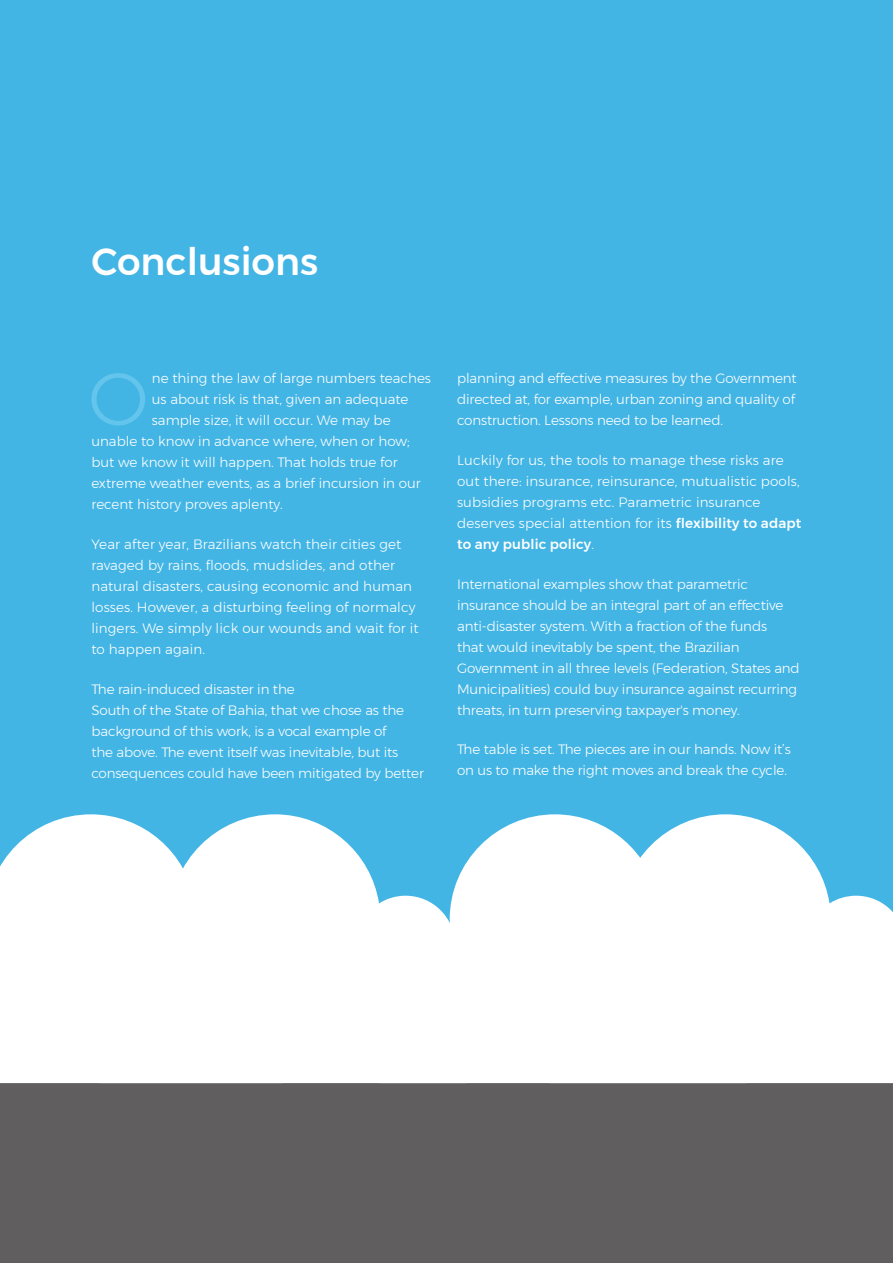
<style>
.page{position:relative;width:893px;height:1263px;background:#fff}
.page>*{position:absolute;margin:0;border:0;box-sizing:border-box;transform-origin:0 0}
.t1{font:300 73.65px "Montserrat";color:#64c5ec}
.t2{font:500 37.5px "Montserrat";color:#fff}
.t3{font:300 13.5px/21px "Montserrat";letter-spacing:-.01em;color:#fff}
.t4{font:300 13.5px/21px "Montserrat";letter-spacing:.01em;color:#fff}
.s1{font-weight:500}
</style>
<div class="page">
<div style="left:0;top:0;width:893px;height:1083px;background:#43b5e5"></div>
<div style="left:0;top:1083px;width:893px;height:180px;background:#615e60"></div>
<svg style="left:801px;top:846px;width:92px;height:237px;fill:#fff"></svg>
<div style="left:522px;top:814px;width:279px;height:269px;background:#fff"></div>
<svg style="left:337px;top:819px;width:185px;height:264px;fill:#fff"></svg>
<div style="left:0;top:814px;width:337px;height:269px;background:#fff"></div>
<h2 class="t2" style="left:91px;top:232px;width:228px">Conclusions</h2>
<h1 class="t1" style="left:88px;top:344px;width:61px">O</h1>
<p class="t3" style="left:152px;top:367px;width:281px">ne thing the law of large numbers teaches</p>
<p class="t3" style="left:152px;top:389px;width:258px">us about risk is that, given an adequate</p>
<p class="t3" style="left:152px;top:410px;width:240px">sample size, it will occur. We may be</p>
<p class="t3" style="left:91px;top:431px;width:320px">unable to know in advance where, when or how;</p>
<p class="t3" style="left:91px;top:452px;width:308px">but we know it will happen. That holds true for</p>
<p class="t3" style="left:91px;top:473px;width:331px">extreme weather events, as a brief incursion in our</p>
<p class="t3" style="left:91px;top:494px;width:193px">recent history proves aplenty.</p>
<p class="t4" style="left:91px;top:533px;width:329px">Year after year, Brazilians watch their cities get ravaged by rains, floods, mudslides, and other natural disasters, causing economic and human losses. However, a disturbing feeling of normalcy lingers. We simply lick our wounds and wait for it to happen again.</p>
<p class="t3" style="left:91px;top:678px;width:334px">The rain-induced disaster in the<br>South of the State of Bahia, that we chose as the background of this work, is a vocal example of<br>the above. The event itself was inevitable, but its consequences could have been mitigated by better</p>
<p class="t3" style="left:457px;top:368px;width:341px;text-align:justify">planning and effective measures by the Government directed at, for example, urban zoning and quality of construction. Lessons need to be learned.</p>
<p class="t4" style="left:457px;top:449px;width:346px">Luckily for us, the tools to manage these risks are out there: insurance, reinsurance, mutualistic pools, subsidies programs etc. Parametric insurance deserves special attention for its <span class="s1">flexibility to adapt to any public policy</span>.</p>
<p class="t3" style="left:457px;top:573px;width:344px">International examples show that parametric insurance should be an integral part of an effective anti-disaster system. With a fraction of the funds<br>that would inevitably be spent, the Brazilian Government in all three levels (Federation, States and Municipalities) could buy insurance against recurring threats, in turn preserving taxpayer's money.</p>
<p class="t3" style="left:457px;top:739px;width:335px">The table is set. The pieces are in our hands. Now it’s on us to make the right moves and break the cycle.</p>
</div>
